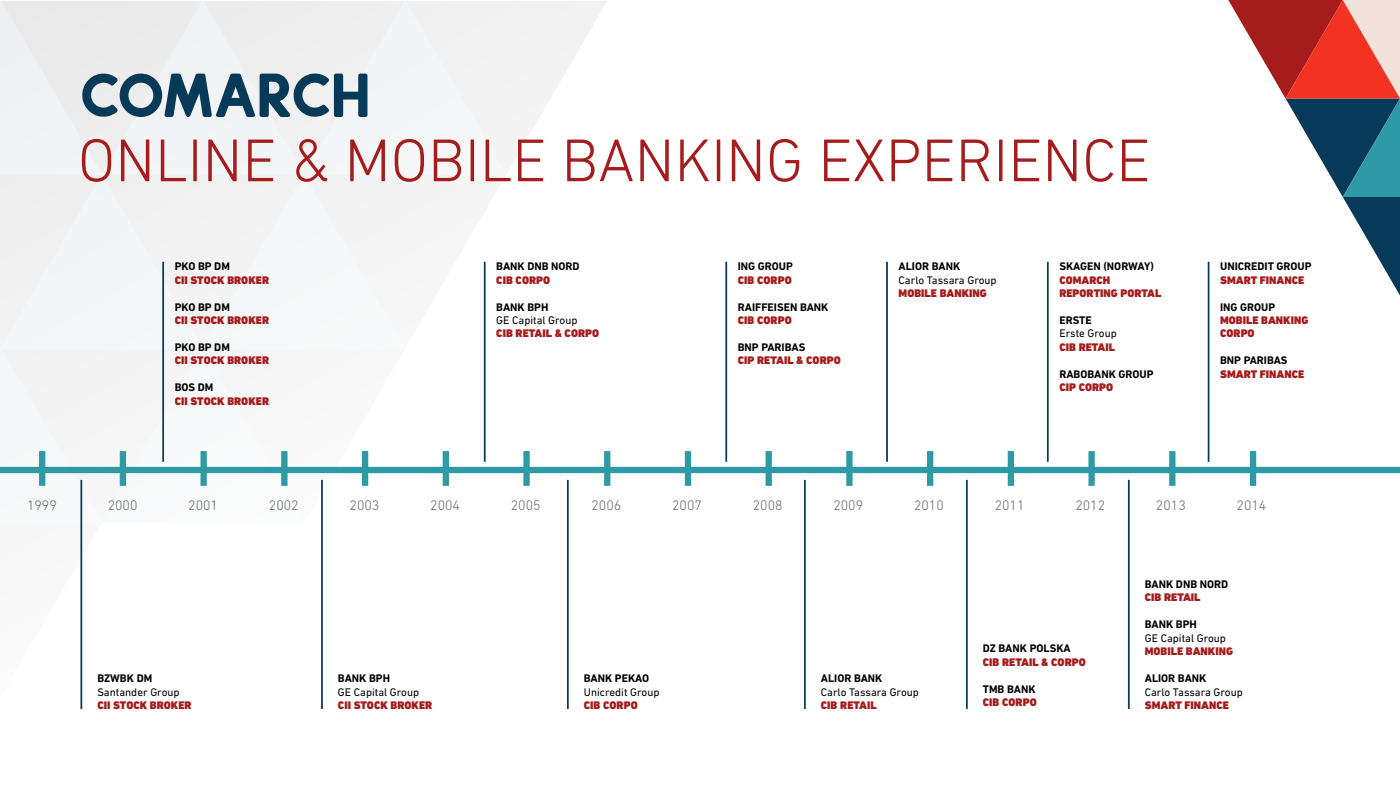
<style>
.page{position:relative;width:1400px;height:788px;background:#fff}
.page>*{position:absolute;margin:0;border:0;box-sizing:border-box;transform-origin:0 0}
.t1{font:300 61.25px "DIN Next LT Pro";color:#a61b1b}
.t2{font:300 14px "DIN Next LT Pro";color:#666}
.t3{font:900 11.2px/13.5px "DIN Next LT Pro";color:#a61b1b}
.t4{font:700 11.2px "DIN Next LT Pro";color:#000}
.t5{font:11.2px "DIN Next LT Pro";color:#000}
</style>
<div class="page">
<svg style="left:0;top:1px;width:607px;height:695px"></svg>
<svg style="left:1228px;top:0;width:172px;height:295px"></svg>
<div style="left:0;top:467px;width:1400px;height:6px;background:#2d9aa6"></div>
<div style="left:39px;top:451px;width:6px;height:35px;background:#2d9aa6"></div>
<div style="left:120px;top:451px;width:6px;height:35px;background:#2d9aa6"></div>
<div style="left:201px;top:451px;width:6px;height:35px;background:#2d9aa6"></div>
<div style="left:281px;top:451px;width:7px;height:35px;background:#2d9aa6"></div>
<div style="left:362px;top:451px;width:6px;height:35px;background:#2d9aa6"></div>
<div style="left:443px;top:451px;width:6px;height:35px;background:#2d9aa6"></div>
<div style="left:523px;top:451px;width:7px;height:35px;background:#2d9aa6"></div>
<div style="left:604px;top:451px;width:6px;height:35px;background:#2d9aa6"></div>
<div style="left:685px;top:451px;width:6px;height:35px;background:#2d9aa6"></div>
<div style="left:766px;top:451px;width:6px;height:35px;background:#2d9aa6"></div>
<div style="left:846px;top:451px;width:7px;height:35px;background:#2d9aa6"></div>
<div style="left:927px;top:451px;width:6px;height:35px;background:#2d9aa6"></div>
<div style="left:1008px;top:451px;width:6px;height:35px;background:#2d9aa6"></div>
<div style="left:1088px;top:451px;width:7px;height:35px;background:#2d9aa6"></div>
<div style="left:1169px;top:451px;width:6px;height:35px;background:#2d9aa6"></div>
<div style="left:1250px;top:451px;width:6px;height:35px;background:#2d9aa6"></div>
<hr style="left:80px;top:480px;width:2px;height:229px;background:#073a59">
<hr style="left:321px;top:480px;width:2px;height:229px;background:#073a59">
<hr style="left:567px;top:480px;width:2px;height:229px;background:#073a59">
<hr style="left:804px;top:480px;width:2px;height:229px;background:#073a59">
<hr style="left:966px;top:480px;width:2px;height:229px;background:#073a59">
<hr style="left:1128px;top:480px;width:2px;height:229px;background:#073a59">
<hr style="left:162px;top:262px;width:2px;height:199px;background:#073a59">
<hr style="left:484px;top:262px;width:2px;height:199px;background:#073a59">
<hr style="left:725px;top:262px;width:2px;height:199px;background:#073a59">
<hr style="left:1047px;top:262px;width:2px;height:199px;background:#073a59">
<hr style="left:1208px;top:262px;width:1px;height:199px;background:#073a59">
<hr style="left:886px;top:262px;width:2px;height:199px;background:#073a59">
<h1 class="t1" style="left:78px;top:125px;width:1074px">ONLINE &amp; MOBILE BANKING EXPERIENCE</h1>
<p class="t4" style="left:175px;top:260px;width:57px">PKO BP DM</p>
<p class="t3" style="left:175px;top:273px;width:96px">CII STOCK BROKER</p>
<p class="t4" style="left:175px;top:300px;width:57px">PKO BP DM</p>
<p class="t3" style="left:175px;top:313px;width:96px">CII STOCK BROKER</p>
<p class="t4" style="left:175px;top:340px;width:57px">PKO BP DM</p>
<p class="t3" style="left:175px;top:354px;width:96px">CII STOCK BROKER</p>
<p class="t4" style="left:175px;top:381px;width:40px">BOS DM</p>
<p class="t3" style="left:175px;top:394px;width:96px">CII STOCK BROKER</p>
<p class="t4" style="left:496px;top:260px;width:85px">BANK DNB NORD</p>
<p class="t3" style="left:496px;top:273px;width:55px">CIB CORPO</p>
<p class="t4" style="left:496px;top:300px;width:54px">BANK BPH</p>
<p class="t5" style="left:496px;top:314px;width:83px">GE Capital Group</p>
<p class="t3" style="left:496px;top:327px;width:104px">CIB RETAIL &amp; CORPO</p>
<p class="t4" style="left:738px;top:260px;width:57px">ING GROUP</p>
<p class="t3" style="left:738px;top:273px;width:55px">CIB CORPO</p>
<p class="t4" style="left:738px;top:300px;width:92px">RAIFFEISEN BANK</p>
<p class="t3" style="left:738px;top:313px;width:55px">CIB CORPO</p>
<p class="t4" style="left:738px;top:340px;width:69px">BNP PARIBAS</p>
<p class="t3" style="left:738px;top:354px;width:104px">CIP RETAIL &amp; CORPO</p>
<p class="t4" style="left:899px;top:260px;width:63px">ALIOR BANK</p>
<p class="t5" style="left:899px;top:273px;width:99px">Carlo Tassara Group</p>
<p class="t3" style="left:899px;top:286px;width:90px">MOBILE BANKING</p>
<p class="t4" style="left:1059px;top:260px;width:96px">SKAGEN (NORWAY)</p>
<p class="t3" style="left:1059px;top:273px;width:104px">COMARCH<br>REPORTING PORTAL</p>
<p class="t4" style="left:1059px;top:313px;width:34px">ERSTE</p>
<p class="t5" style="left:1059px;top:327px;width:59px">Erste Group</p>
<p class="t3" style="left:1059px;top:340px;width:57px">CIB RETAIL</p>
<p class="t4" style="left:1059px;top:367px;width:96px">RABOBANK GROUP</p>
<p class="t3" style="left:1059px;top:380px;width:55px">CIP CORPO</p>
<p class="t4" style="left:1220px;top:260px;width:93px">UNICREDIT GROUP</p>
<p class="t3" style="left:1220px;top:273px;width:86px">SMART FINANCE</p>
<p class="t4" style="left:1220px;top:300px;width:57px">ING GROUP</p>
<p class="t3" style="left:1220px;top:313px;width:90px">MOBILE BANKING<br>CORPO</p>
<p class="t4" style="left:1220px;top:354px;width:69px">BNP PARIBAS</p>
<p class="t3" style="left:1220px;top:367px;width:86px">SMART FINANCE</p>
<p class="t2" style="left:27px;top:496px;width:31px">1999</p>
<p class="t2" style="left:108px;top:496px;width:31px">2000</p>
<p class="t2" style="left:188px;top:496px;width:31px">2001</p>
<p class="t2" style="left:269px;top:496px;width:31px">2002</p>
<p class="t2" style="left:350px;top:496px;width:31px">2003</p>
<p class="t2" style="left:430px;top:496px;width:31px">2004</p>
<p class="t2" style="left:511px;top:496px;width:31px">2005</p>
<p class="t2" style="left:592px;top:496px;width:31px">2006</p>
<p class="t2" style="left:672px;top:496px;width:31px">2007</p>
<p class="t2" style="left:753px;top:496px;width:31px">2008</p>
<p class="t2" style="left:833px;top:496px;width:31px">2009</p>
<p class="t2" style="left:914px;top:496px;width:31px">2010</p>
<p class="t2" style="left:995px;top:496px;width:31px">2011</p>
<p class="t2" style="left:1075px;top:496px;width:31px">2012</p>
<p class="t2" style="left:1156px;top:496px;width:31px">2013</p>
<p class="t2" style="left:1237px;top:496px;width:31px">2014</p>
<p class="t4" style="left:97px;top:671px;width:56px">BZWBK DM</p>
<p class="t5" style="left:97px;top:685px;width:84px">Santander Group</p>
<p class="t3" style="left:97px;top:698px;width:96px">CII STOCK BROKER</p>
<p class="t4" style="left:338px;top:671px;width:54px">BANK BPH</p>
<p class="t5" style="left:338px;top:685px;width:83px">GE Capital Group</p>
<p class="t3" style="left:338px;top:698px;width:96px">CII STOCK BROKER</p>
<p class="t4" style="left:584px;top:671px;width:67px">BANK PEKAO</p>
<p class="t5" style="left:584px;top:685px;width:77px">Unicredit Group</p>
<p class="t3" style="left:584px;top:698px;width:55px">CIB CORPO</p>
<p class="t4" style="left:821px;top:671px;width:63px">ALIOR BANK</p>
<p class="t5" style="left:821px;top:685px;width:99px">Carlo Tassara Group</p>
<p class="t3" style="left:821px;top:698px;width:57px">CIB RETAIL</p>
<p class="t4" style="left:983px;top:641px;width:89px">DZ BANK POLSKA</p>
<p class="t3" style="left:983px;top:655px;width:104px">CIB RETAIL &amp; CORPO</p>
<p class="t4" style="left:983px;top:682px;width:54px">TMB BANK</p>
<p class="t3" style="left:983px;top:695px;width:55px">CIB CORPO</p>
<p class="t4" style="left:1145px;top:577px;width:85px">BANK DNB NORD</p>
<p class="t3" style="left:1145px;top:590px;width:57px">CIB RETAIL</p>
<p class="t4" style="left:1145px;top:618px;width:54px">BANK BPH</p>
<p class="t5" style="left:1145px;top:631px;width:83px">GE Capital Group</p>
<p class="t3" style="left:1145px;top:644px;width:90px">MOBILE BANKING</p>
<p class="t4" style="left:1145px;top:671px;width:63px">ALIOR BANK</p>
<p class="t5" style="left:1145px;top:685px;width:99px">Carlo Tassara Group</p>
<p class="t3" style="left:1145px;top:698px;width:86px">SMART FINANCE</p>
</div>
